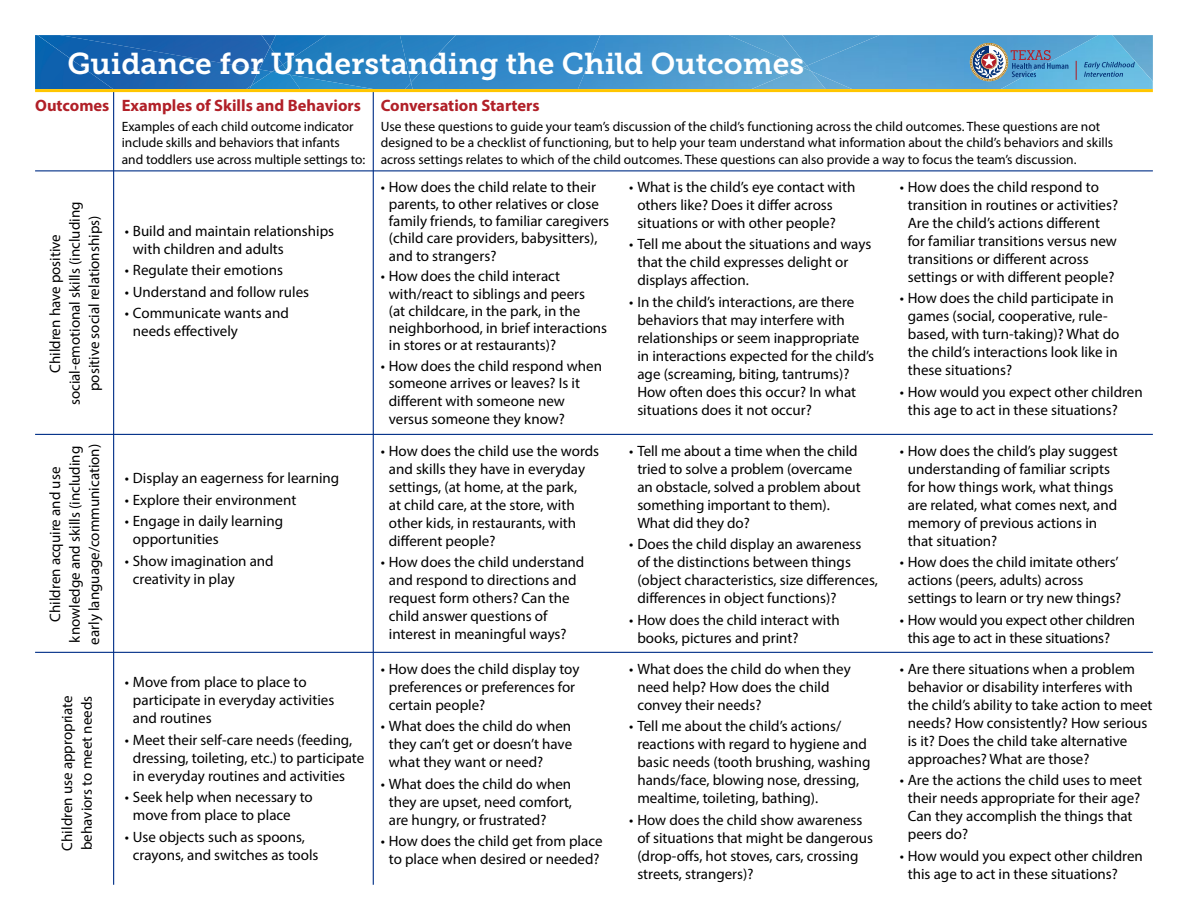
<style>
.page{position:relative;width:1188px;height:918px;background:#fff}
.page>*{position:absolute;margin:0;border:0;box-sizing:border-box;transform-origin:0 0}
.t1{font:30px "Museo Slab 700";color:#fff}
.t2{font:700 16.5px "Myriad Pro";color:#b12028}
.t3{font:15px/18px "Myriad Pro";color:#000}
.t4{font:13.5px/16.5px "Myriad Pro";color:#000}
</style>
<div class="page">
<hr style="left:113px;top:91px;width:1px;height:794px;background:#002f87">
<hr style="left:373px;top:91px;width:1px;height:794px;background:#002f87">
<hr style="left:35px;top:434px;width:1118px;height:1px;background:#002f87">
<hr style="left:35px;top:170px;width:1118px;height:1px;background:#002f87">
<hr style="left:35px;top:652px;width:1118px;height:1px;background:#002f87">
<img style="left:803px;top:71px;width:4px;height:18px">
<img style="left:600px;top:35px;width:203px;height:54px">
<img style="left:290px;top:35px;width:310px;height:54px">
<svg style="left:803px;top:67px;width:4px;height:4px"></svg>
<img style="left:729px;top:35px;width:78px;height:32px">
<img style="left:807px;top:35px;width:194px;height:54px">
<img style="left:782px;top:35px;width:98px;height:31px">
<div style="left:400px;top:35px;width:56px;height:48px;background:#2b84c4"></div>
<svg style="left:405px;top:83px;width:8px;height:6px"></svg>
<img style="left:283px;top:65px;width:7px;height:7px">
<img style="left:276px;top:35px;width:50px;height:30px">
<img style="left:270px;top:47px;width:13px;height:25px">
<img style="left:270px;top:35px;width:6px;height:12px">
<img style="left:35px;top:35px;width:235px;height:54px">
<img style="left:300px;top:75px;width:74px;height:14px">
<img style="left:259px;top:72px;width:41px;height:17px">
<img style="left:259px;top:69px;width:13px;height:17px">
<img style="left:38px;top:35px;width:221px;height:54px">
<img style="left:1001px;top:35px;width:152px;height:54px">
<hr style="left:35px;top:89px;width:1118px;height:3px;background:#ffc600">
<svg style="left:1084px;top:62px;width:51px;height:15px"></svg>
<svg style="left:1076px;top:61px;width:1px;height:19px"></svg>
<svg style="left:970px;top:43px;width:98px;height:38px;background:#6e97b7"></svg>
<h1 class="t1" style="left:68px;top:46px;width:738px">Guidance for Understanding the Child Outcomes</h1>
<p class="t2" style="left:35px;top:95px;width:327px">Outcomes Examples of Skills and Behaviors</p>
<p class="t4" style="left:122px;top:118px;width:245px">Examples of each child outcome indicator include skills and behaviors that infants<br>and toddlers use across multiple settings to:</p>
<p class="t2" style="left:381px;top:95px;width:161px">Conversation Starters</p>
<p class="t4" style="left:381px;top:118px;width:734px">Use these questions to guide your team’s discussion of the child’s functioning across the child outcomes. These questions are not designed to be a checklist of functioning, but to help your team understand what information about the child’s behaviors and skills across settings relates to which of the child outcomes. These questions can also provide a way to focus the team’s discussion.</p>
<p class="t3" style="left:45px;top:405px;width:205px;line-height:19.5px;text-align:center;rotate:-90deg">Children have positive social-emotional skills (including positive social relationships)</p>
<p class="t3" style="left:45px;top:645px;width:202px;line-height:19.5px;text-align:center;rotate:-90deg">Children acquire and use knowledge and skills (including early language/communication)</p>
<p class="t3" style="left:57px;top:851px;width:157px;line-height:19.5px;rotate:-90deg">Children use appropriate behaviors to meet needs</p>
<p class="t3" style="left:133px;top:221px;width:203px;text-indent:-8px">• Build and maintain relationships with children and adults</p>
<p class="t3" style="left:125px;top:261px;width:160px">• Regulate their emotions</p>
<p class="t3" style="left:125px;top:282px;width:186px">• Understand and follow rules</p>
<p class="t3" style="left:133px;top:304px;width:157px;text-indent:-8px">• Communicate wants and needs effectively</p>
<p class="t3" style="left:125px;top:469px;width:216px">• Display an eagerness for learning</p>
<p class="t3" style="left:125px;top:490px;width:173px">• Explore their environment</p>
<p class="t3" style="left:133px;top:512px;width:152px;text-indent:-8px">• Engage in daily learning opportunities</p>
<p class="t3" style="left:133px;top:551px;width:142px;text-indent:-8px">• Show imagination and creativity in play</p>
<p class="t3" style="left:133px;top:673px;width:203px;text-indent:-8px">• Move from place to place to participate in everyday activities and routines</p>
<p class="t3" style="left:133px;top:731px;width:233px;text-indent:-8px">• Meet their self-care needs (feeding, dressing, toileting, etc.) to participate in everyday routines and activities</p>
<p class="t3" style="left:133px;top:788px;width:181px;text-indent:-8px">• Seek help when necessary to move from place to place</p>
<p class="t3" style="left:133px;top:828px;width:187px;text-indent:-8px">• Use objects such as spoons, crayons, and switches as tools</p>
<p class="t3" style="left:389px;top:178px;width:222px;line-height:17.2px;text-indent:-8px">• How does the child relate to their parents, to other relatives or close family friends, to familiar caregivers (child care providers, babysitters), and to strangers?</p>
<p class="t3" style="left:389px;top:268px;width:220px;line-height:17.2px;text-indent:-8px">• How does the child interact with/react to siblings and peers<br>(at childcare, in the park, in the neighborhood, in brief interactions in stores or at restaurants)?</p>
<p class="t3" style="left:389px;top:357px;width:215px;line-height:17.5px;text-indent:-8px">• How does the child respond when someone arrives or leaves? Is it different with someone new versus someone they know?</p>
<p class="t3" style="left:389px;top:441px;width:212px;text-indent:-8px">• How does the child use the words and skills they have in everyday settings, (at home, at the park,<br>at child care, at the store, with other kids, in restaurants, with different people?</p>
<p class="t3" style="left:389px;top:553px;width:197px;text-indent:-8px">• How does the child understand and respond to directions and request form others? Can the child answer questions of interest in meaningful ways?</p>
<p class="t3" style="left:389px;top:660px;width:192px;text-indent:-8px">• How does the child display toy preferences or preferences for certain people?</p>
<p class="t3" style="left:389px;top:717px;width:185px;text-align:justify;text-indent:-8px">• What does the child do when they can’t get or doesn’t have what they want or need?</p>
<p class="t3" style="left:389px;top:775px;width:185px;text-align:justify;text-indent:-8px">• What does the child do when they are upset, need comfort, are hungry, or frustrated?</p>
<p class="t3" style="left:381px;top:832px;width:223px;text-align:center">• How does the child get from place to place when desired or needed?</p>
<p class="t3" style="left:637px;top:177px;width:220px;text-indent:-8px">• What is the child’s eye contact with others like? Does it differ across situations or with other people?</p>
<p class="t3" style="left:637px;top:235px;width:235px;text-indent:-8px">• Tell me about the situations and ways that the child expresses delight or displays affection.</p>
<p class="t3" style="left:637px;top:292px;width:238px;text-indent:-8px">• In the child’s interactions, are there behaviors that may interfere with relationships or seem inappropriate in interactions expected for the child’s age (screaming, biting, tantrums)?<br>How often does this occur? In what situations does it not occur?</p>
<p class="t3" style="left:637px;top:441px;width:225px;text-indent:-8px">• Tell me about a time when the child tried to solve a problem (overcame an obstacle, solved a problem about something important to them).<br>What did they do?</p>
<p class="t3" style="left:637px;top:535px;width:242px;text-indent:-8px">• Does the child display an awareness<br>of the distinctions between things (object characteristics, size differences, differences in object functions)?</p>
<p class="t3" style="left:637px;top:610px;width:204px;text-indent:-8px">• How does the child interact with books, pictures and print?</p>
<p class="t3" style="left:637px;top:660px;width:215px;text-indent:-8px">• What does the child do when they need help? How does the child convey their needs?</p>
<p class="t3" style="left:637px;top:717px;width:235px;text-indent:-8px">• Tell me about the child’s actions/ reactions with regard to hygiene and basic needs (tooth brushing, washing hands/face, blowing nose, dressing, mealtime, toileting, bathing).</p>
<p class="t3" style="left:637px;top:811px;width:237px;text-indent:-8px">• How does the child show awareness of situations that might be dangerous (drop-offs, hot stoves, cars, crossing streets, strangers)?</p>
<p class="t3" style="left:908px;top:177px;width:212px;text-indent:-8px">• How does the child respond to transition in routines or activities?<br>Are the child’s actions different for familiar transitions versus new transitions or different across settings or with different people?</p>
<p class="t3" style="left:908px;top:289px;width:213px;text-indent:-8px">• How does the child participate in games (social, cooperative, rule&shy;based, with turn-taking)? What do the child’s interactions look like in these situations?</p>
<p class="t3" style="left:908px;top:382px;width:236px;text-indent:-8px">• How would you expect other children this age to act in these situations?</p>
<p class="t3" style="left:908px;top:441px;width:212px;text-indent:-8px">• How does the child’s play suggest understanding of familiar scripts for how things work, what things are related, what comes next, and memory of previous actions in that situation?</p>
<p class="t3" style="left:908px;top:553px;width:215px;text-indent:-8px">• How does the child imitate others’ actions (peers, adults) across settings to learn or try new things?</p>
<p class="t3" style="left:908px;top:610px;width:229px;text-indent:-8px">• How would you expect other children this age to act in these situations?</p>
<p class="t3" style="left:908px;top:660px;width:246px;text-indent:-8px">• Are there situations when a problem behavior or disability interferes with the child’s ability to take action to meet needs? How consistently? How serious is it? Does the child take alternative approaches? What are those?</p>
<p class="t3" style="left:908px;top:771px;width:236px;text-indent:-8px">• Are the actions the child uses to meet their needs appropriate for their age?<br>Can they accomplish the things that peers do?</p>
<p class="t3" style="left:908px;top:847px;width:237px;text-indent:-8px">• How would you expect other children this age to act in these situations?</p>
</div>
